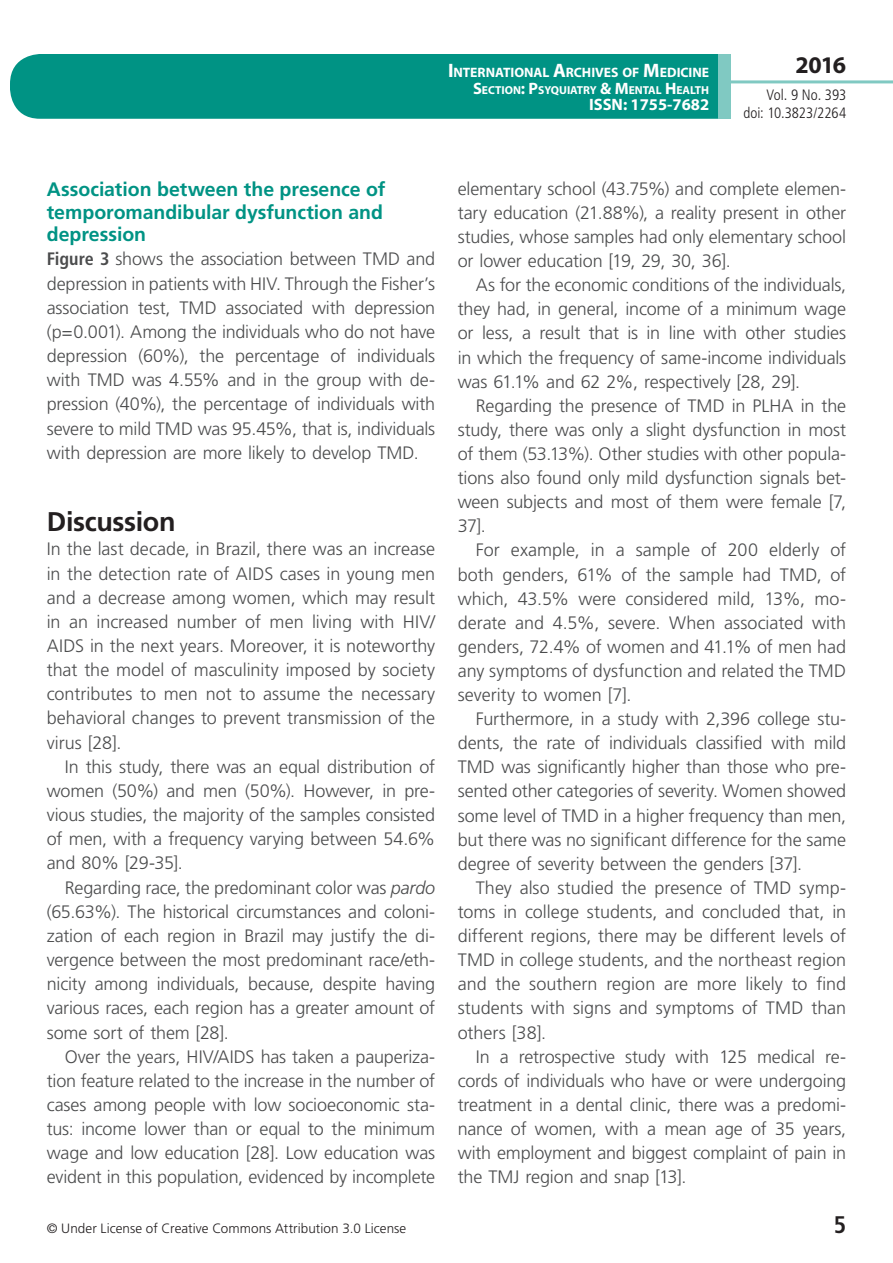
<style>
.page{position:relative;width:893px;height:1263px;background:#fff}
.page>*{position:absolute;margin:0;border:0;box-sizing:border-box;transform-origin:0 0}
.t1{font:700 27px "Frutiger LT Std";letter-spacing:-.015em;color:#231f20}
.t2{font:700 24px "Myriad Pro";color:#231f20}
.t3{font:700 condensed 24px "Frutiger LT Std";color:#231f20}
.t4{font:700 19.5px/22.6px "Frutiger LT Std";letter-spacing:-.005em;color:#009384}
.t5{font:300 18px/24.2px "Frutiger LT Std";letter-spacing:-.01em;color:#4b4c4d;text-align:justify}
.t6{font:700 16.5px "Myriad Pro";color:#fff}
.t7{font:300 condensed 15px/18px "Frutiger LT Std";color:#231f20;text-align:right}
.t8{font:700 13.65px "Myriad Pro";letter-spacing:-.005em;color:#fff}
.t9{font:300 13.5px "Frutiger LT Std";letter-spacing:.005em;color:#231f20}
.t10{font:700 11.55px "Myriad Pro";color:#fff}
.s1{font-size:19.5px}
.s2{font-size:16.5px}
.s3{font-weight:700;font-stretch:condensed}
.s4{font-style:italic}
</style>
<div class="page">
<div style="left:10px;top:54px;width:775px;height:65px;background:#009384;border-radius:30px"></div>
<div style="left:732px;top:0;width:161px;height:157px;background:#fff"></div>
<hr style="left:730px;top:80px;width:163px;height:3px;background:#80c9c2">
<div style="left:718px;top:54px;width:13px;height:65px;background:#80c9c2"></div>
<p class="t8" style="left:448px;top:64px;width:263px"><span class="s1">I</span>NTERNATIONAL <span class="s1">A</span>RCHIVES OF <span class="s1">M</span>EDICINE</p>
<p class="t10" style="left:473px;top:82px;width:238px"><span class="s2">S</span>ECTION<span class="s2">: P</span>SYQUIATRY <span class="s2">&amp; M</span>ENTAL <span class="s2">H</span> EALTH</p>
<p class="t6" style="left:589px;top:94px;width:122px">ISSN: 1755-7682</p>
<h2 class="t2" style="left:795px;top:49px;width:52px">2016</h2>
<p class="t7" style="left:743px;top:86px;width:104px">Vol. 9 No. 393 doi: 10.3823/2264</p>
<p class="t4" style="left:47px;top:178px;width:340px">Association between the presence of temporomandibular dysfunction and depression</p>
<p class="t5" style="left:47px;top:247px;width:390px"><span class="s3">Figure 3</span> shows the association between TMD and depression in patients with HIV. Through the Fisher’s association test, TMD associated with depression (p=0.001). Among the individuals who do not have depression (60%), the percentage of individuals with TMD was 4.55% and in the group with de&shy;pression (40%), the percentage of individuals with severe to mild TMD was 95.45%, that is, individuals with depression are more likely to develop TMD.</p>
<h1 class="t1" style="left:47px;top:506px;width:130px">Discussion</h1>
<p class="t5" style="left:47px;top:537px;width:390px">In the last decade, in Brazil, there was an increase in the detection rate of AIDS cases in young men and a decrease among women, which may result in an increased number of men living with HIV/ AIDS in the next years. Moreover, it is noteworthy that the model of masculinity imposed by society contributes to men not to assume the necessary behavioral changes to prevent transmission of the virus [28].</p>
<p class="t5" style="left:47px;top:755px;width:390px;text-indent:18px">In this study, there was an equal distribution of women (50%) and men (50%). However, in pre&shy;vious studies, the majority of the samples consisted of men, with a frequency varying between 54.6% and 80% [29-35].</p>
<p class="t5" style="left:47px;top:875px;width:390px;text-indent:18px">Regarding race, the predominant color was <span class="s4">pardo </span>(65.63%). The historical circumstances and coloni&shy;zation of each region in Brazil may justify the di&shy;vergence between the most predominant race/eth&shy;nicity among individuals, because, despite having various races, each region has a greater amount of some sort of them [28].</p>
<p class="t5" style="left:47px;top:1045px;width:390px;text-indent:18px">Over the years, HIV/AIDS has taken a pauperiza&shy;tion feature related to the increase in the number of cases among people with low socioeconomic sta&shy;tus: income lower than or equal to the minimum wage and low education [28]. Low education was evident in this population, evidenced by incomplete</p>
<p class="t5" style="left:458px;top:177px;width:390px">elementary school (43.75%) and complete elemen&shy;tary education (21.88%), a reality present in other studies, whose samples had only elementary school or lower education [19, 29, 30, 36].</p>
<p class="t5" style="left:458px;top:273px;width:390px;text-indent:18px">As for the economic conditions of the individuals, they had, in general, income of a minimum wage or less, a result that is in line with other studies in which the frequency of same-income individuals was 61.1% and 62 2%, respectively [28, 29].</p>
<p class="t5" style="left:458px;top:394px;width:390px;text-indent:18px">Regarding the presence of TMD in PLHA in the study, there was only a slight dysfunction in most of them (53.13%). Other studies with other popula&shy;tions also found only mild dysfunction signals bet&shy;ween subjects and most of them were female [7, 37].</p>
<p class="t5" style="left:458px;top:538px;width:390px;text-indent:18px">For example, in a sample of 200 elderly of both genders, 61% of the sample had TMD, of which, 43.5% were considered mild, 13%, mo&shy;derate and 4.5%, severe. When associated with genders, 72.4% of women and 41.1% of men had any symptoms of dysfunction and related the TMD severity to women [7].</p>
<p class="t5" style="left:458px;top:707px;width:390px;text-indent:18px">Furthermore, in a study with 2,396 college stu&shy;dents, the rate of individuals classified with mild TMD was significantly higher than those who pre&shy;sented other categories of severity. Women showed some level of TMD in a higher frequency than men, but there was no significant difference for the same degree of severity between the genders [37].</p>
<p class="t5" style="left:458px;top:876px;width:390px;text-indent:18px">They also studied the presence of TMD symp&shy;toms in college students, and concluded that, in different regions, there may be different levels of TMD in college students, and the northeast region and the southern region are more likely to find students with signs and symptoms of TMD than others [38].</p>
<p class="t5" style="left:458px;top:1044px;width:390px;text-indent:18px">In a retrospective study with 125 medical re&shy;cords of individuals who have or were undergoing treatment in a dental clinic, there was a predomi&shy;nance of women, with a mean age of 35 years, with employment and biggest complaint of pain in the TMJ region and snap [13].</p>
<p class="t9" style="left:47px;top:1220px;width:361px">© Under License of Creative Commons Attribution 3.0 License</p>
<h2 class="t3" style="left:834px;top:1210px;width:14px">5</h2>
</div>
